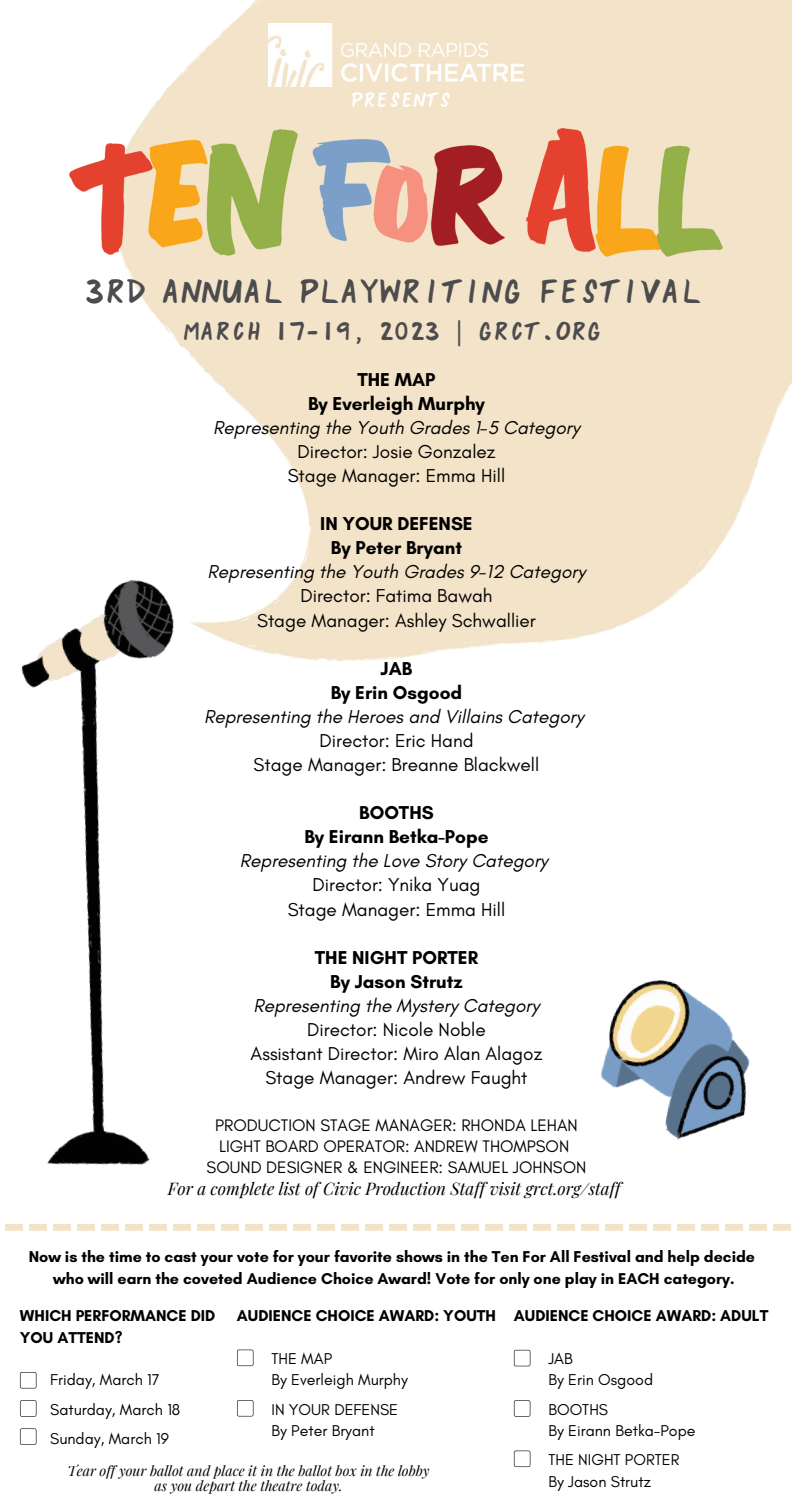
<style>
.page{position:relative;width:792px;height:1512px;background:#fff}
.page>*{position:absolute;margin:0;border:0;box-sizing:border-box;transform-origin:0 0}
.t1{font:34px "Lazy Hand";color:#4c4c4e}
.t2{font:25.8px "Lazy Hand";color:#4c4c4e}
.t3{font:20.8px "Lazy Hand";color:#fff}
.t4{font:19px "Glacial Indifference";color:#000}
.t5{font:italic 19px "Glacial Indifference";color:#000}
.t6{font:700 19px "Glacial Indifference";color:#000}
.t7{font:17px "Glacial Indifference";color:#000}
.t8{font:italic 17px "Playfair Display";color:#000}
.t9{font:700 16px/21.4px "Glacial Indifference";color:#000}
.t10{font:16px "Glacial Indifference";color:#000}
.t11{font:italic 14px "Playfair Display";color:#000}
.s1{font-family:"Noto Sans"}
</style>
<div class="page">
<img style="left:128px;top:0;width:664px;height:661px">
<img style="left:268px;top:24px;width:256px;height:62px">
<img style="left:69px;top:110px;width:674px;height:160px">
<img style="left:600px;top:980px;width:150px;height:160px">
<img style="left:21px;top:561px;width:224px;height:604px">
<svg style="left:5px;top:1225px;width:786px;height:243px"></svg>
<p class="t3" style="left:351px;top:86px;width:102px">PRESENTS</p>
<p class="t1" style="left:85px;top:269px;width:618px">3RD ANNUAL PLAYWRITING FESTIVAL</p>
<p class="t2" style="left:184px;top:314px;width:420px">MARCH 17-19, 2023 <span class="s1">|</span> GRCT.ORG</p>
<p class="t6" style="left:357px;top:368px;width:79px">THE MAP</p>
<p class="t6" style="left:308px;top:392px;width:178px">By Everleigh Murphy</p>
<p class="t5" style="left:213px;top:416px;width:368px">Representing the Youth Grades 1-5 Category</p>
<p class="t4" style="left:297px;top:440px;width:200px">Director: Josie Gonzalez</p>
<p class="t4" style="left:288px;top:464px;width:219px">Stage Manager: Emma Hill</p>
<p class="t6" style="left:320px;top:512px;width:154px">IN YOUR DEFENSE</p>
<p class="t6" style="left:331px;top:536px;width:133px">By Peter Bryant</p>
<p class="t5" style="left:208px;top:560px;width:379px">Representing the Youth Grades 9-12 Category</p>
<p class="t4" style="left:300px;top:584px;width:194px">Director: Fatima Bawah</p>
<p class="t4" style="left:257px;top:609px;width:280px">Stage Manager: Ashley Schwallier</p>
<p class="t6" style="left:381px;top:657px;width:33px">JAB</p>
<p class="t6" style="left:331px;top:681px;width:133px">By Erin Osgood</p>
<p class="t5" style="left:204px;top:705px;width:381px">Representing the Heroes and Villains Category</p>
<p class="t4" style="left:319px;top:729px;width:156px">Director: Eric Hand</p>
<p class="t4" style="left:254px;top:753px;width:287px">Stage Manager: Breanne Blackwell</p>
<p class="t6" style="left:359px;top:801px;width:76px">BOOTHS</p>
<p class="t6" style="left:304px;top:825px;width:186px">By Eirann Betka-Pope</p>
<p class="t5" style="left:240px;top:849px;width:310px">Representing the Love Story Category</p>
<p class="t4" style="left:312px;top:873px;width:169px">Director: Ynika Yuag</p>
<p class="t4" style="left:288px;top:898px;width:219px">Stage Manager: Emma Hill</p>
<p class="t6" style="left:315px;top:946px;width:165px">THE NIGHT PORTER</p>
<p class="t6" style="left:330px;top:970px;width:134px">By Jason Strutz</p>
<p class="t5" style="left:253px;top:994px;width:288px">Representing the Mystery Category</p>
<p class="t4" style="left:307px;top:1018px;width:180px">Director: Nicole Noble</p>
<p class="t4" style="left:251px;top:1042px;width:293px">Assistant Director: Miro Alan Alagoz</p>
<p class="t4" style="left:265px;top:1066px;width:264px">Stage Manager: Andrew Faught</p>
<p class="t7" style="left:215px;top:1115px;width:364px">PRODUCTION STAGE MANAGER: RHONDA LEHAN</p>
<p class="t7" style="left:219px;top:1136px;width:352px">LIGHT BOARD OPERATOR: ANDREW THOMPSON</p>
<p class="t7" style="left:207px;top:1157px;width:381px">SOUND DESIGNER &amp; ENGINEER: SAMUEL JOHNSON</p>
<p class="t8" style="left:168px;top:1176px;width:454px">For a complete list of Civic Production Staff visit grct.org/staff</p>
<p class="t9" style="left:29px;top:1246px;width:728px">Now is the time to cast your vote for your favorite shows in the Ten For All Festival and help decide</p>
<p class="t9" style="left:53px;top:1267px;width:683px">who will earn the coveted Audience Choice Award! Vote for only one play in EACH category.</p>
<p class="t9" style="left:20px;top:1305px;width:197px">WHICH PERFORMANCE DID<br>YOU ATTEND?</p>
<p class="t10" style="left:50px;top:1370px;width:111px">Friday, March 17</p>
<p class="t10" style="left:50px;top:1399px;width:132px">Saturday, March 18</p>
<p class="t10" style="left:50px;top:1429px;width:120px">Sunday, March 19</p>
<p class="t9" style="left:237px;top:1305px;width:261px">AUDIENCE CHOICE AWARD: YOUTH</p>
<p class="t10" style="left:272px;top:1349px;width:62px">THE MAP</p>
<p class="t10" style="left:272px;top:1370px;width:138px">By Everleigh Murphy</p>
<p class="t10" style="left:272px;top:1399px;width:128px">IN YOUR DEFENSE</p>
<p class="t10" style="left:272px;top:1421px;width:105px">By Peter Bryant</p>
<p class="t11" style="left:68px;top:1461px;width:364px">Tear off your ballot and place it in the ballot box in the lobby</p>
<p class="t11" style="left:155px;top:1476px;width:190px">as you depart the theatre today.</p>
<p class="t9" style="left:514px;top:1305px;width:256px">AUDIENCE CHOICE AWARD: ADULT</p>
<p class="t10" style="left:548px;top:1349px;width:26px">JAB</p>
<p class="t10" style="left:548px;top:1370px;width:106px">By Erin Osgood</p>
<p class="t10" style="left:548px;top:1399px;width:61px">BOOTHS</p>
<p class="t10" style="left:548px;top:1421px;width:149px">By Eirann Betka-Pope</p>
<p class="t10" style="left:548px;top:1450px;width:132px">THE NIGHT PORTER</p>
<p class="t10" style="left:548px;top:1471px;width:104px">By Jason Strutz</p>
</div>
